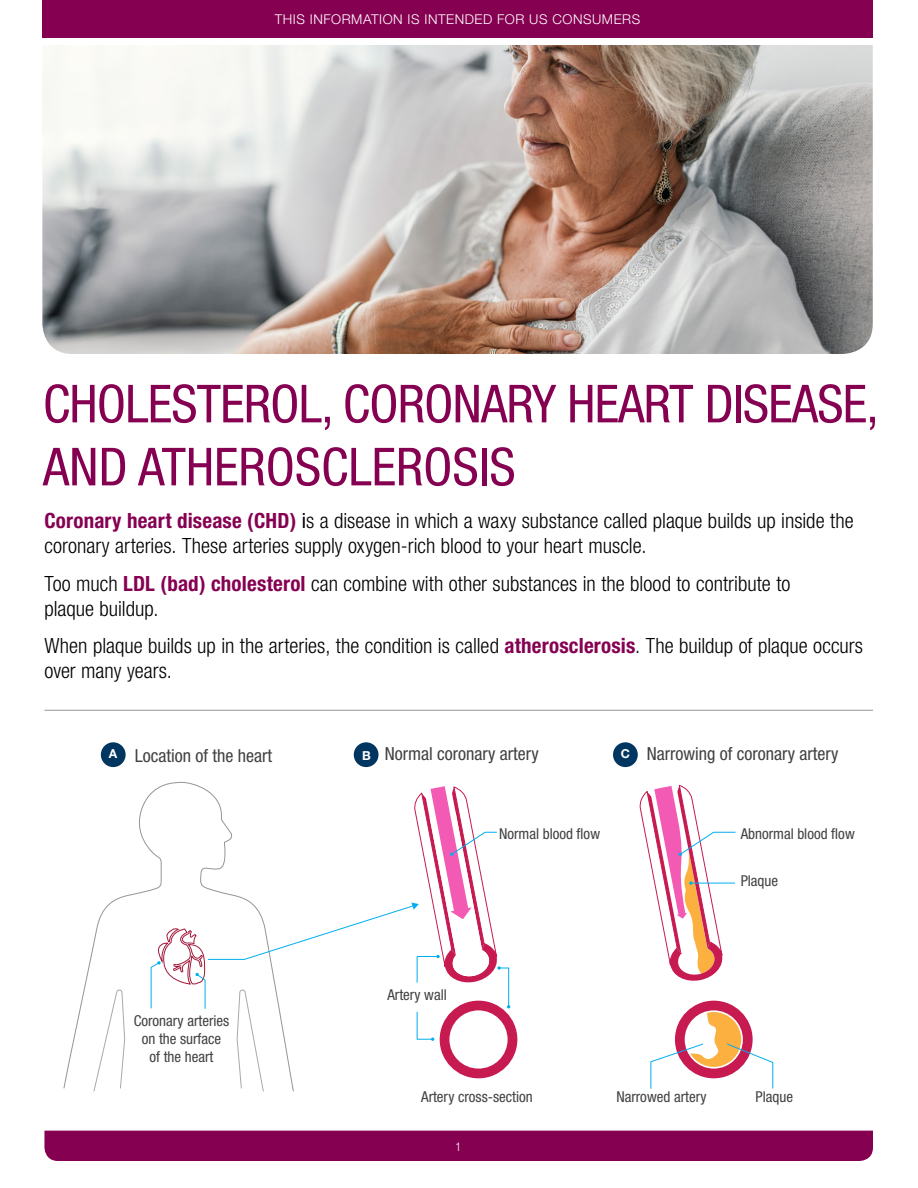
<style>
.page{position:relative;width:918px;height:1188px;background:#fff}
.page>*{position:absolute;margin:0;border:0;box-sizing:border-box;transform-origin:0 0}
.t1{font:condensed 52.5px/63px "Helvetica Neue";letter-spacing:-.015em;color:#860052}
.t2{font:300 condensed 21px/25.2px "Helvetica Neue";color:#000}
.t3{font:condensed 18px "Helvetica Neue LT Std";color:#414042}
.t4{font:condensed 15px/18px "Helvetica Neue LT Std";color:#414042;text-align:center}
.t5{font:300 13.5px "Helvetica Neue LT Std";letter-spacing:.04em;color:#fff}
.t6{font:300 condensed 12px "Helvetica Neue";color:#fff}
.s1{font-weight:700;color:#860052}
.s2{font-weight:400}
.s3{font-weight:700;font-stretch:normal;font-size:12.45px;color:#fff}
</style>
<div class="page">
<div style="left:42px;top:0;width:831px;height:38px;background:#860052"></div>
<div style="left:44px;top:1131px;width:829px;height:30px;background:#860052"></div>
<img style="left:42px;top:45px;width:831px;height:309px">
<svg style="left:63px;top:782px;width:136px;height:307px"></svg>
<svg style="left:93px;top:989px;width:33px;height:103px"></svg>
<div style="left:440px;top:1001px;width:77px;height:77px;background:#c61a51;border-radius:50%"></div>
<svg style="left:639px;top:785px;width:97px;height:196px"></svg>
<svg style="left:151px;top:786px;width:359px;height:306px"></svg>
<div style="left:101px;top:742px;width:25px;height:25px;background:#003660;border-radius:50%"></div>
<div style="left:354px;top:742px;width:25px;height:25px;background:#003660;border-radius:50%"></div>
<div style="left:613px;top:742px;width:25px;height:25px;background:#003660;border-radius:50%"></div>
<div style="left:675px;top:1001px;width:78px;height:77px;background:#c61a51;border-radius:50%"></div>
<svg style="left:650px;top:1012px;width:123px;height:77px"></svg>
<hr style="left:44px;top:710px;width:829px;height:1px;background:#939598">
<p class="t5" style="left:275px;top:11px;width:367px">THIS INFORMATION IS INTENDED FOR US CONSUMERS</p>
<h1 class="t1" style="left:43px;top:372px;width:837px">CHOLESTEROL, CORONARY HEART DISEASE,<br>AND ATHEROSCLEROSIS</h1>
<p class="t2" style="left:44px;top:508px;width:811px"><span class="s1">Coronary heart disease (CHD)</span> <span class="s2">i</span>s a disease in which a waxy substance called plaque builds up inside the coronary arteries. These arteries supply oxygen-rich blood to your heart muscle.</p>
<p class="t2" style="left:44px;top:570px;width:747px">Too much <span class="s1">LDL (bad) cholesterol</span> can combine with other substances in the blood to contribute to plaque buildup.</p>
<p class="t2" style="left:44px;top:633px;width:820px">When plaque builds up in the arteries, the condition is called <span class="s1">atherosclerosis</span>. The buildup of plaque occurs over many years.</p>
<p class="t3" style="left:109px;top:745px;width:165px"><sup>A</sup> Location of the heart</p>
<p class="t3" style="left:362px;top:743px;width:178px"><span class="s3">B</span> Normal coronary artery</p>
<p class="t3" style="left:621px;top:743px;width:219px"><span class="s3">C</span> Narrowing of coronary artery</p>
<p class="t4" style="left:134px;top:1012px;width:97px">Coronary arteries on the surface<br>of the heart</p>
<p class="t4" style="left:387px;top:986px;width:61px">Artery wall</p>
<p class="t4" style="left:499px;top:825px;width:103px">Normal blood flow</p>
<p class="t4" style="left:741px;top:825px;width:116px">Abnormal blood flow</p>
<p class="t4" style="left:741px;top:872px;width:39px">Plaque</p>
<p class="t4" style="left:421px;top:1088px;width:113px">Artery cross-section</p>
<p class="t4" style="left:616px;top:1088px;width:92px">Narrowed artery</p>
<p class="t4" style="left:756px;top:1088px;width:39px">Plaque</p>
<p class="t6" style="left:456px;top:1139px;width:7px">1</p>
</div>
